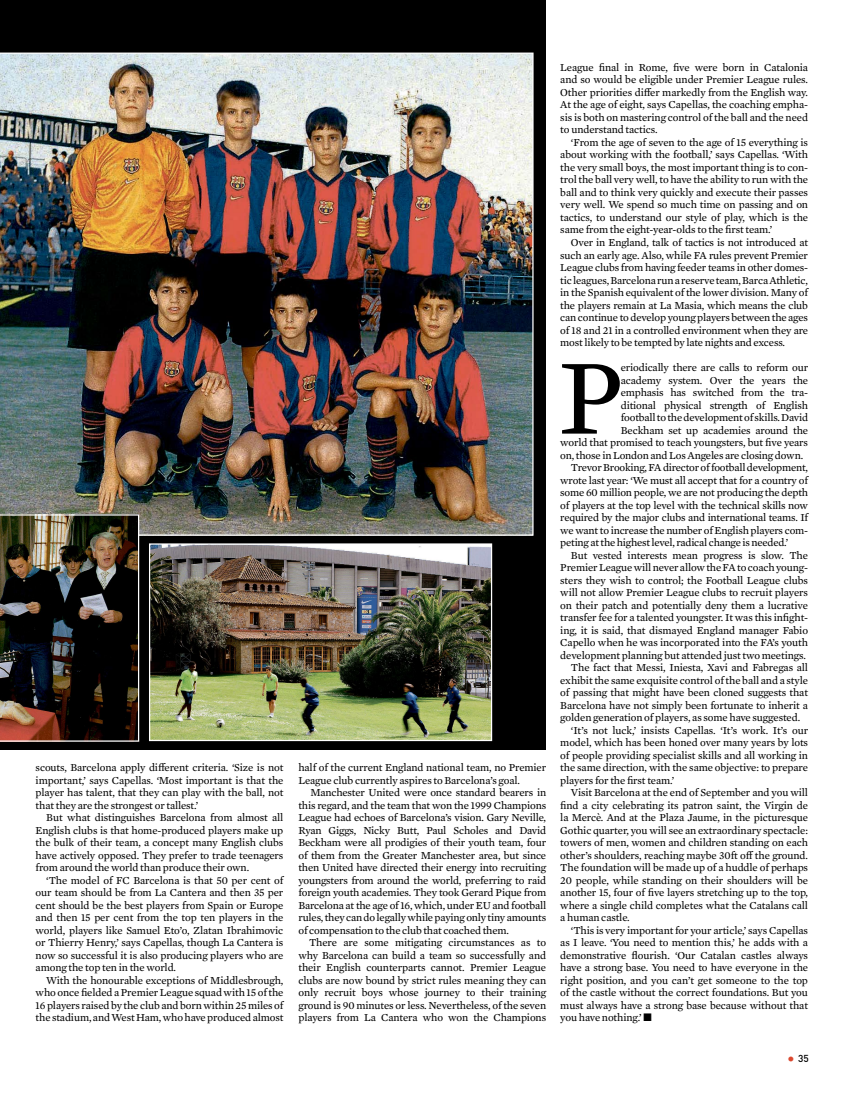
<style>
.page{position:relative;width:862px;height:1099px;background:#fff}
.page>*{position:absolute;margin:0;border:0;box-sizing:border-box;transform-origin:0 0}
.t1{font:109px "Mercury Text G2";color:#000}
.t2{font:10.88px/12.5px "Mercury Text G2";letter-spacing:-.01em;color:#000;text-align:justify}
.t3{font:500 10px "DINOT";color:#000}
.s1{font-weight:900;font-size:15px;color:#db482f}
</style>
<div class="page">
<div style="left:0;top:0;width:545px;height:749px;background:#000"></div>
<img style="left:0;top:53px;width:533px;height:482px">
<img style="left:151px;top:545px;width:339px;height:194px">
<div style="left:149px;top:543px;width:343px;height:198px;border:1px solid #fff"></div>
<img style="left:0;top:514px;width:139px;height:227px">
<p class="t2" style="left:36px;top:760px;width:249px">scouts, Barcelona apply different criteria. ‘Size is not important,’ says Capellas. ‘Most important is that the player has talent, that they can play with the ball, not that they are the strongest or tallest.’</p>
<p class="t2" style="left:36px;top:810px;width:249px;text-indent:11px">But what distinguishes Barcelona from almost all English clubs is that home-produced players make up the bulk of their team, a concept many English clubs have actively opposed. They prefer to trade teenagers from around the world than produce their own.</p>
<p class="t2" style="left:36px;top:873px;width:249px;text-indent:11px">‘The model of FC Barcelona is that 50 per cent of our team should be from La Cantera and then 35 per cent should be the best players from Spain or Europe and then 15 per cent from the top ten players in the world, players like Samuel Eto’o, Zlatan Ibrahimovic or Thierry Henry,’ says Capellas, though La Cantera is now so successful it is also producing players who are among the top ten in the world.</p>
<p class="t2" style="left:36px;top:973px;width:249px;text-indent:11px">With the honourable exceptions of Middlesbrough, who once fielded a Premier League squad with 15 of the 16 players raised by the club and born within 25 miles of the stadium, and West Ham, who have produced almost</p>
<p class="t2" style="left:298px;top:760px;width:249px">half of the current England national team, no Premier<br>League club currently aspires to Barcelona’s goal.</p>
<p class="t2" style="left:298px;top:785px;width:249px;text-indent:12px">Manchester United were once standard bearers in this regard, and the team that won the 1999 Champions League had echoes of Barcelona’s vision. Gary Neville, Ryan Giggs, Nicky Butt, Paul Scholes and David Beckham were all prodigies of their youth team, four of them from the Greater Manchester area, but since then United have directed their energy into recruiting youngsters from around the world, preferring to raid foreign youth academies. They took Gerard Pique from Barcelona at the age of 16, which, under EU and football rules, they can do legally while paying only tiny amounts of compensation to the club that coached them.</p>
<p class="t2" style="left:298px;top:935px;width:249px;text-indent:11px">There are some mitigating circumstances as to why Barcelona can build a team so successfully and their English counterparts cannot. Premier League clubs are now bound by strict rules meaning they can only recruit boys whose journey to their training ground is 90 minutes or less. Nevertheless, of the seven players from La Cantera who won the Champions</p>
<p class="t2" style="left:560px;top:60px;width:249px">League final in Rome, five were born in Catalonia and so would be eligible under Premier League rules.<br>Other priorities differ markedly from the English way.<br>At the age of eight, says Capellas, the coaching empha&shy;sis is both on mastering control of the ball and the need to understand tactics.</p>
<p class="t2" style="left:560px;top:135px;width:249px;text-indent:11px">‘From the age of seven to the age of 15 everything is about working with the football,’ says Capellas. ‘With the very small boys, the most important thing is to con&shy;trol the ball very well, to have the ability to run with the ball and to think very quickly and execute their passes very well. We spend so much time on passing and on tactics, to understand our style of play, which is the same from the eight-year-olds to the first team.’</p>
<p class="t2" style="left:560px;top:235px;width:249px;text-indent:11px">Over in England, talk of tactics is not introduced at such an early age. Also, while FA rules prevent Premier League clubs from having feeder teams in other domes&shy;tic leagues, Barcelona run a reserve team, Barca Athletic, in the Spanish equivalent of the lower division. Many of the players remain at La Masia, which means the club can continue to develop young players between the ages of 18 and 21 in a controlled environment when they are most likely to be tempted by late nights and excess.</p>
<h1 class="t1" style="left:558px;top:318px;width:67px">P</h1>
<p class="t2" style="left:620px;top:360px;width:189px">eriodically there are calls to reform our</p>
<p class="t2" style="left:620px;top:373px;width:188px">academy system. Over the years the</p>
<p class="t2" style="left:620px;top:385px;width:188px">emphasis has switched from the tra-</p>
<p class="t2" style="left:620px;top:398px;width:188px">ditional physical strength of English</p>
<p class="t2" style="left:620px;top:410px;width:189px">football to the development of skills. David</p>
<p class="t2" style="left:620px;top:423px;width:188px">Beckham set up academies around the</p>
<p class="t2" style="left:560px;top:435px;width:249px">world that promised to teach youngsters, but five years</p>
<p class="t2" style="left:560px;top:448px;width:244px">on, those in London and Los Angeles are closing down.</p>
<p class="t2" style="left:570px;top:460px;width:238px">Trevor Brooking, FA director of football development,</p>
<p class="t2" style="left:560px;top:473px;width:249px">wrote last year: ‘We must all accept that for a country of</p>
<p class="t2" style="left:560px;top:485px;width:249px">some 60 million people, we are not producing the depth</p>
<p class="t2" style="left:560px;top:498px;width:249px">of players at the top level with the technical skills now</p>
<p class="t2" style="left:560px;top:510px;width:249px">required by the major clubs and international teams. If</p>
<p class="t2" style="left:560px;top:523px;width:249px">we want to increase the number of English players com-</p>
<p class="t2" style="left:560px;top:535px;width:229px">peting at the highest level, radical change is needed.’</p>
<p class="t2" style="left:570px;top:548px;width:238px">But vested interests mean progress is slow. The</p>
<p class="t2" style="left:560px;top:560px;width:249px">Premier League will never allow the FA to coach young-</p>
<p class="t2" style="left:560px;top:573px;width:249px">sters they wish to control; the Football League clubs</p>
<p class="t2" style="left:560px;top:585px;width:249px">will not allow Premier League clubs to recruit players</p>
<p class="t2" style="left:560px;top:598px;width:249px">on their patch and potentially deny them a lucrative</p>
<p class="t2" style="left:560px;top:610px;width:249px">transfer fee for a talented youngster. It was this infight-</p>
<p class="t2" style="left:560px;top:623px;width:249px">ing, it is said, that dismayed England manager Fabio</p>
<p class="t2" style="left:560px;top:635px;width:249px">Capello when he was incorporated into the FA’s youth</p>
<p class="t2" style="left:560px;top:648px;width:247px">development planning but attended just two meetings.</p>
<p class="t2" style="left:570px;top:660px;width:238px">The fact that Messi, Iniesta, Xavi and Fabregas all</p>
<p class="t2" style="left:560px;top:673px;width:249px">exhibit the same exquisite control of the ball and a style</p>
<p class="t2" style="left:560px;top:685px;width:249px">of passing that might have been cloned suggests that</p>
<p class="t2" style="left:560px;top:698px;width:249px">Barcelona have not simply been fortunate to inherit a</p>
<p class="t2" style="left:560px;top:710px;width:241px">golden generation of players, as some have suggested.</p>
<p class="t2" style="left:570px;top:723px;width:238px">‘It’s not luck,’ insists Capellas. ‘It’s work. It’s our</p>
<p class="t2" style="left:560px;top:735px;width:249px">model, which has been honed over many years by lots</p>
<p class="t2" style="left:560px;top:748px;width:249px">of people providing specialist skills and all working in</p>
<p class="t2" style="left:560px;top:760px;width:249px">the same direction, with the same objective: to prepare</p>
<p class="t2" style="left:560px;top:773px;width:115px">players for the first team.’</p>
<p class="t2" style="left:570px;top:785px;width:238px">Visit Barcelona at the end of September and you will</p>
<p class="t2" style="left:560px;top:798px;width:249px">find a city celebrating its patron saint, the Virgin de</p>
<p class="t2" style="left:560px;top:810px;width:249px">la Mercè. And at the Plaza Jaume, in the picturesque</p>
<p class="t2" style="left:560px;top:823px;width:249px">Gothic quarter, you will see an extraordinary spectacle:</p>
<p class="t2" style="left:560px;top:835px;width:249px">towers of men, women and children standing on each</p>
<p class="t2" style="left:560px;top:848px;width:249px">other’s shoulders, reaching maybe 30ft off the ground.</p>
<p class="t2" style="left:560px;top:860px;width:249px">The foundation will be made up of a huddle of perhaps</p>
<p class="t2" style="left:560px;top:873px;width:249px">20 people, while standing on their shoulders will be</p>
<p class="t2" style="left:560px;top:885px;width:249px">another 15, four of five layers stretching up to the top,</p>
<p class="t2" style="left:560px;top:898px;width:249px">where a single child completes what the Catalans call</p>
<p class="t2" style="left:560px;top:910px;width:71px">a human castle.</p>
<p class="t2" style="left:570px;top:923px;width:238px">‘This is very important for your article,’ says Capellas</p>
<p class="t2" style="left:560px;top:935px;width:249px">as I leave. ‘You need to mention this,’ he adds with a</p>
<p class="t2" style="left:560px;top:948px;width:249px">demonstrative flourish. ‘Our Catalan castles always</p>
<p class="t2" style="left:560px;top:960px;width:249px">have a strong base. You need to have everyone in the</p>
<p class="t2" style="left:560px;top:973px;width:249px">right position, and you can’t get someone to the top</p>
<p class="t2" style="left:560px;top:985px;width:249px">of the castle without the correct foundations. But you</p>
<p class="t2" style="left:560px;top:998px;width:249px">must always have a strong base because without that</p>
<p class="t2" style="left:560px;top:1010px;width:93px">you have nothing.’ ■</p>
<p class="t3" style="left:787px;top:1051px;width:23px"><span class="s1">•</span> 35</p>
</div>
